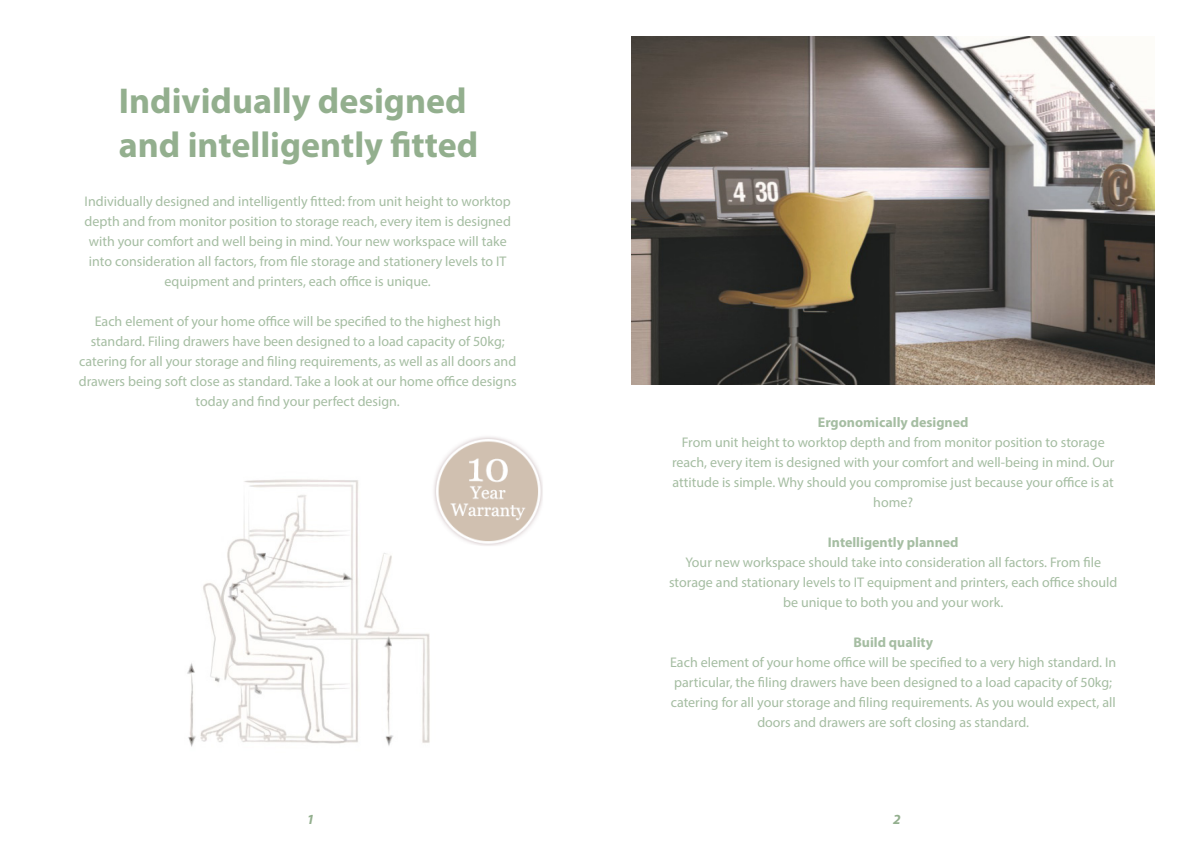
<style>
.page{position:relative;width:1191px;height:842px;background:#fff}
.page>*{position:absolute;margin:0;border:0;box-sizing:border-box;transform-origin:0 0}
.t1{font:700 36px/43.2px "Myriad Pro";color:#93af8e}
.t2{font:14px/20px "Myriad Pro";color:#a5bda2;text-align:center}
.t3{font:700 14px "Myriad Pro";color:#a5bda2}
.t4{font:italic 700 14px "Myriad Pro";color:#93af8e}
</style>
<div class="page">
<img style="left:631px;top:36px;width:523px;height:348px">
<img style="left:187px;top:479px;width:243px;height:268px">
<img style="left:434px;top:437px;width:109px;height:109px">
<p class="t1" style="left:119px;top:79px;width:361px">Individually designed and intelligently fitted</p>
<p class="t2" style="left:85px;top:191px;width:428px">Individually designed and intelligently fitted: from unit height to worktop depth and from monitor position to storage reach, every item is designed with your comfort and well being in mind. Your new workspace will take into consideration all factors, from file storage and stationery levels to IT equipment and printers, each office is unique.</p>
<p class="t2" style="left:79px;top:311px;width:439px">Each element of your home office will be specified to the highest high standard. Filing drawers have been designed to a load capacity of 50kg; catering for all your storage and filing requirements, as well as all doors and drawers being soft close as standard. Take a look at our home office designs today and find your perfect design.</p>
<p class="t3" style="left:818px;top:413px;width:152px">Ergonomically designed</p>
<p class="t2" style="left:672px;top:432px;width:444px">From unit height to worktop depth and from monitor position to storage reach, every item is designed with your comfort and well-being in mind. Our attitude is simple. Why should you compromise just because your office is at home?</p>
<p class="t3" style="left:828px;top:533px;width:132px">Intelligently planned</p>
<p class="t2" style="left:669px;top:552px;width:450px">Your new workspace should take into consideration all factors. From file storage and stationary levels to IT equipment and printers, each office should be unique to both you and your work.</p>
<p class="t3" style="left:853px;top:633px;width:81px">Build quality</p>
<p class="t2" style="left:670px;top:652px;width:448px">Each element of your home office will be specified to a very high standard. In particular, the filing drawers have been designed to a load capacity of 50kg; catering for all your storage and filing requirements. As you would expect, all doors and drawers are soft closing as standard.</p>
<p class="t4" style="left:307px;top:810px;width:9px">1</p>
<p class="t4" style="left:893px;top:810px;width:9px">2</p>
</div>
